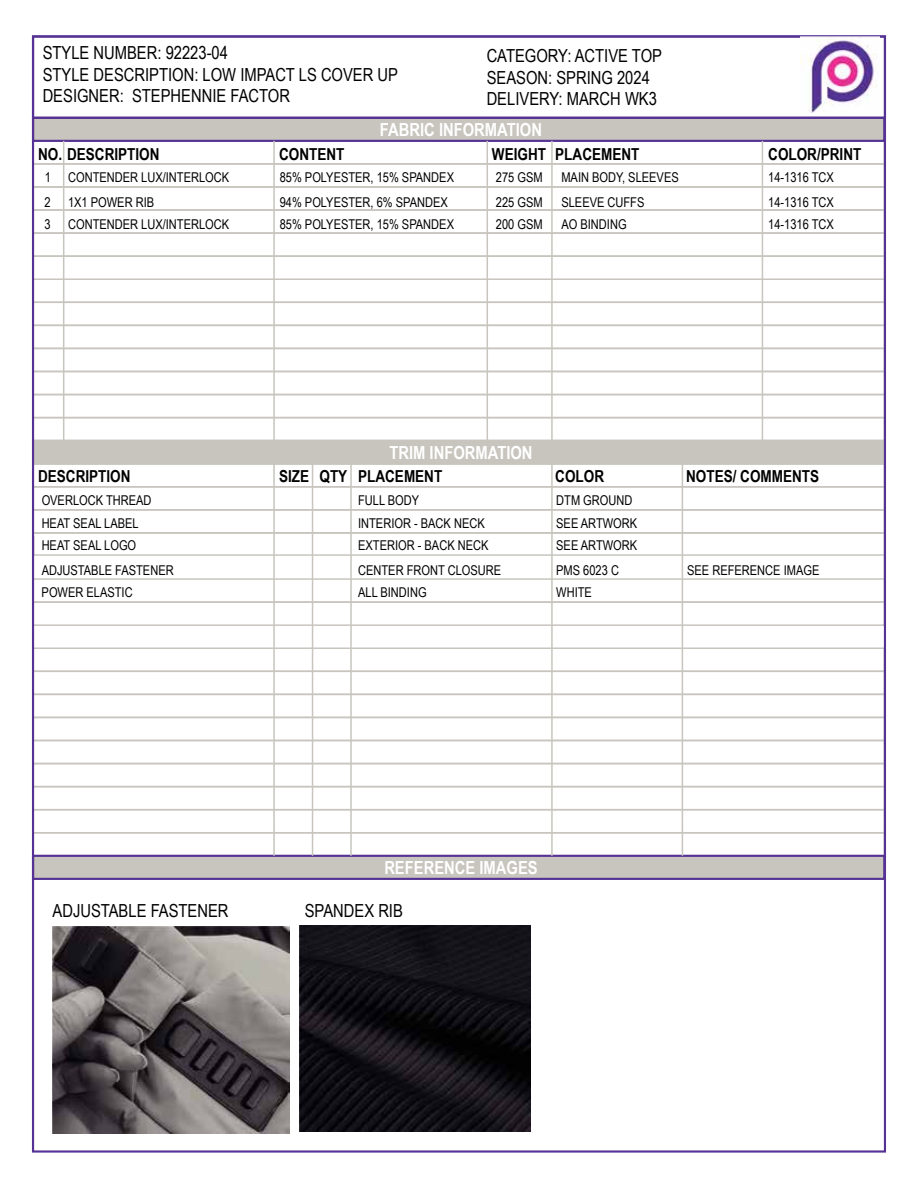
<style>
.page{position:relative;width:918px;height:1188px;background:#fff}
.page>*{position:absolute;margin:0;border:0;box-sizing:border-box;transform-origin:0 0}
.t1{font:18px/21.6px "Arial Narrow";color:#000}
.t2{font:700 18px "Arial Narrow";color:#fff}
.t3{font:700 16.5px "Arial Narrow";color:#000}
.t4{font:13.5px "Arial Narrow";color:#000}
</style>
<div class="page">
<div style="left:32px;top:163px;width:853px;height:25px;border:2px solid #c7c5bd"></div>
<div style="left:32px;top:186px;width:853px;height:25px;border:2px solid #c7c5bd"></div>
<div style="left:32px;top:209px;width:853px;height:25px;border:2px solid #c7c5bd"></div>
<div style="left:32px;top:232px;width:853px;height:25px;border:2px solid #c7c5bd"></div>
<div style="left:32px;top:255px;width:853px;height:25px;border:2px solid #c7c5bd"></div>
<div style="left:32px;top:278px;width:853px;height:25px;border:2px solid #c7c5bd"></div>
<div style="left:32px;top:302px;width:853px;height:24px;border:2px solid #c7c5bd"></div>
<div style="left:32px;top:325px;width:853px;height:24px;border:2px solid #c7c5bd"></div>
<div style="left:32px;top:348px;width:853px;height:24px;border:2px solid #c7c5bd"></div>
<div style="left:32px;top:371px;width:853px;height:24px;border:2px solid #c7c5bd"></div>
<div style="left:32px;top:394px;width:853px;height:24px;border:2px solid #c7c5bd"></div>
<div style="left:32px;top:417px;width:853px;height:24px;border:2px solid #c7c5bd"></div>
<div style="left:32px;top:486px;width:853px;height:25px;border:2px solid #c7c5bd"></div>
<div style="left:32px;top:509px;width:853px;height:25px;border:2px solid #c7c5bd"></div>
<div style="left:32px;top:532px;width:853px;height:25px;border:2px solid #c7c5bd"></div>
<div style="left:33px;top:536px;width:853px;height:20px;border:2px solid #c7c5bd"></div>
<div style="left:32px;top:578px;width:853px;height:25px;border:2px solid #c7c5bd"></div>
<div style="left:32px;top:601px;width:853px;height:25px;border:2px solid #c7c5bd"></div>
<div style="left:32px;top:647px;width:853px;height:25px;border:2px solid #c7c5bd"></div>
<div style="left:32px;top:671px;width:853px;height:24px;border:2px solid #c7c5bd"></div>
<div style="left:32px;top:694px;width:853px;height:24px;border:2px solid #c7c5bd"></div>
<div style="left:32px;top:717px;width:853px;height:24px;border:2px solid #c7c5bd"></div>
<div style="left:32px;top:740px;width:853px;height:24px;border:2px solid #c7c5bd"></div>
<div style="left:32px;top:763px;width:853px;height:24px;border:2px solid #c7c5bd"></div>
<div style="left:32px;top:786px;width:853px;height:24px;border:2px solid #c7c5bd"></div>
<div style="left:32px;top:809px;width:853px;height:24px;border:2px solid #c7c5bd"></div>
<div style="left:32px;top:832px;width:853px;height:25px;border:2px solid #c7c5bd"></div>
<div style="left:32px;top:117px;width:853px;height:25px;background:#c7c5bd;border:2px solid #553294"></div>
<div style="left:32px;top:440px;width:853px;height:25px;background:#c7c5bd"></div>
<div style="left:32px;top:855px;width:853px;height:25px;background:#c7c5bd;border:2px solid #553294"></div>
<hr style="left:63px;top:141px;width:1px;height:300px;background:#c7c5bd">
<hr style="left:273px;top:141px;width:2px;height:300px;background:#c7c5bd">
<hr style="left:487px;top:141px;width:1px;height:300px;background:#c7c5bd">
<hr style="left:551px;top:141px;width:2px;height:300px;background:#c7c5bd">
<hr style="left:762px;top:141px;width:1px;height:300px;background:#c7c5bd">
<hr style="left:273px;top:464px;width:2px;height:392px;background:#c7c5bd">
<hr style="left:312px;top:464px;width:1px;height:392px;background:#c7c5bd">
<hr style="left:350px;top:464px;width:2px;height:392px;background:#c7c5bd">
<hr style="left:682px;top:464px;width:1px;height:392px;background:#c7c5bd">
<hr style="left:551px;top:464px;width:2px;height:392px;background:#c7c5bd">
<div style="left:32px;top:35px;width:854px;height:84px;border:2px solid #553294"></div>
<img style="left:800px;top:37px;width:79px;height:76px">
<img style="left:52px;top:926px;width:237px;height:207px">
<img style="left:299px;top:926px;width:232px;height:206px">
<h1 class="t1" style="left:43px;top:41px;width:357px">STYLE NUMBER: 92223-04<br>STYLE DESCRIPTION: LOW IMPACT LS COVER UP<br>DESIGNER: STEPHENNIE FACTOR</h1>
<h1 class="t1" style="left:487px;top:44px;width:177px">CATEGORY: ACTIVE TOP<br>SEASON: SPRING 2024<br>DELIVERY: MARCH WK3</h1>
<h1 class="t2" style="left:380px;top:116px;width:164px">FABRIC INFORMATION</h1>
<p class="t3" style="left:38px;top:141px;width:123px">NO. DESCRIPTION</p>
<p class="t3" style="left:279px;top:141px;width:67px">CONTENT</p>
<p class="t3" style="left:492px;top:141px;width:149px">WEIGHT PLACEMENT</p>
<p class="t3" style="left:768px;top:141px;width:95px">COLOR/PRINT</p>
<p class="t4" style="left:496px;top:167px;width:48px">275 GSM</p>
<p class="t4" style="left:561px;top:167px;width:119px">MAIN BODY, SLEEVES</p>
<p class="t4" style="left:45px;top:167px;width:8px">1</p>
<p class="t4" style="left:68px;top:167px;width:163px">CONTENDER LUX/INTERLOCK</p>
<p class="t4" style="left:280px;top:167px;width:176px">85% POLYESTER, 15% SPANDEX</p>
<p class="t4" style="left:768px;top:167px;width:67px">14-1316 TCX</p>
<p class="t4" style="left:68px;top:215px;width:163px">CONTENDER LUX/INTERLOCK</p>
<p class="t4" style="left:280px;top:215px;width:176px">85% POLYESTER, 15% SPANDEX</p>
<p class="t4" style="left:496px;top:215px;width:48px">200 GSM</p>
<p class="t4" style="left:561px;top:215px;width:67px">AO BINDING</p>
<p class="t4" style="left:768px;top:215px;width:67px">14-1316 TCX</p>
<p class="t4" style="left:45px;top:192px;width:8px">2</p>
<p class="t4" style="left:68px;top:192px;width:88px">1X1 POWER RIB</p>
<p class="t4" style="left:280px;top:192px;width:170px">94% POLYESTER, 6% SPANDEX</p>
<p class="t4" style="left:496px;top:192px;width:48px">225 GSM</p>
<p class="t4" style="left:561px;top:192px;width:85px">SLEEVE CUFFS</p>
<p class="t4" style="left:768px;top:192px;width:67px">14-1316 TCX</p>
<p class="t4" style="left:45px;top:215px;width:8px">3</p>
<h1 class="t2" style="left:389px;top:439px;width:145px">TRIM INFORMATION</h1>
<p class="t3" style="left:38px;top:464px;width:94px">DESCRIPTION</p>
<p class="t3" style="left:279px;top:464px;width:165px">SIZE QTY PLACEMENT</p>
<p class="t3" style="left:555px;top:464px;width:50px">COLOR</p>
<p class="t3" style="left:686px;top:464px;width:135px">NOTES/ COMMENTS</p>
<p class="t4" style="left:42px;top:490px;width:111px">OVERLOCK THREAD</p>
<p class="t4" style="left:358px;top:490px;width:63px">FULL BODY</p>
<p class="t4" style="left:556px;top:490px;width:78px">DTM GROUND</p>
<p class="t4" style="left:42px;top:513px;width:99px">HEAT SEAL LABEL</p>
<p class="t4" style="left:358px;top:513px;width:128px">INTERIOR - BACK NECK</p>
<p class="t4" style="left:556px;top:513px;width:83px">SEE ARTWORK</p>
<p class="t4" style="left:42px;top:536px;width:96px">HEAT SEAL LOGO</p>
<p class="t4" style="left:358px;top:536px;width:132px">EXTERIOR - BACK NECK</p>
<p class="t4" style="left:556px;top:536px;width:83px">SEE ARTWORK</p>
<p class="t4" style="left:42px;top:560px;width:134px">ADJUSTABLE FASTENER</p>
<p class="t4" style="left:358px;top:560px;width:145px">CENTER FRONT CLOSURE</p>
<p class="t4" style="left:556px;top:560px;width:64px">PMS 6023 C</p>
<p class="t4" style="left:687px;top:560px;width:134px">SEE REFERENCE IMAGE</p>
<p class="t4" style="left:42px;top:583px;width:93px">POWER ELASTIC</p>
<p class="t4" style="left:358px;top:583px;width:70px">ALL BINDING</p>
<p class="t4" style="left:556px;top:583px;width:37px">WHITE</p>
<h1 class="t2" style="left:384px;top:854px;width:155px">REFERENCE IMAGES</h1>
<h1 class="t1" style="left:53px;top:899px;width:178px">ADJUSTABLE FASTENER</h1>
<h1 class="t1" style="left:305px;top:899px;width:100px">SPANDEX RIB</h1>
</div>
